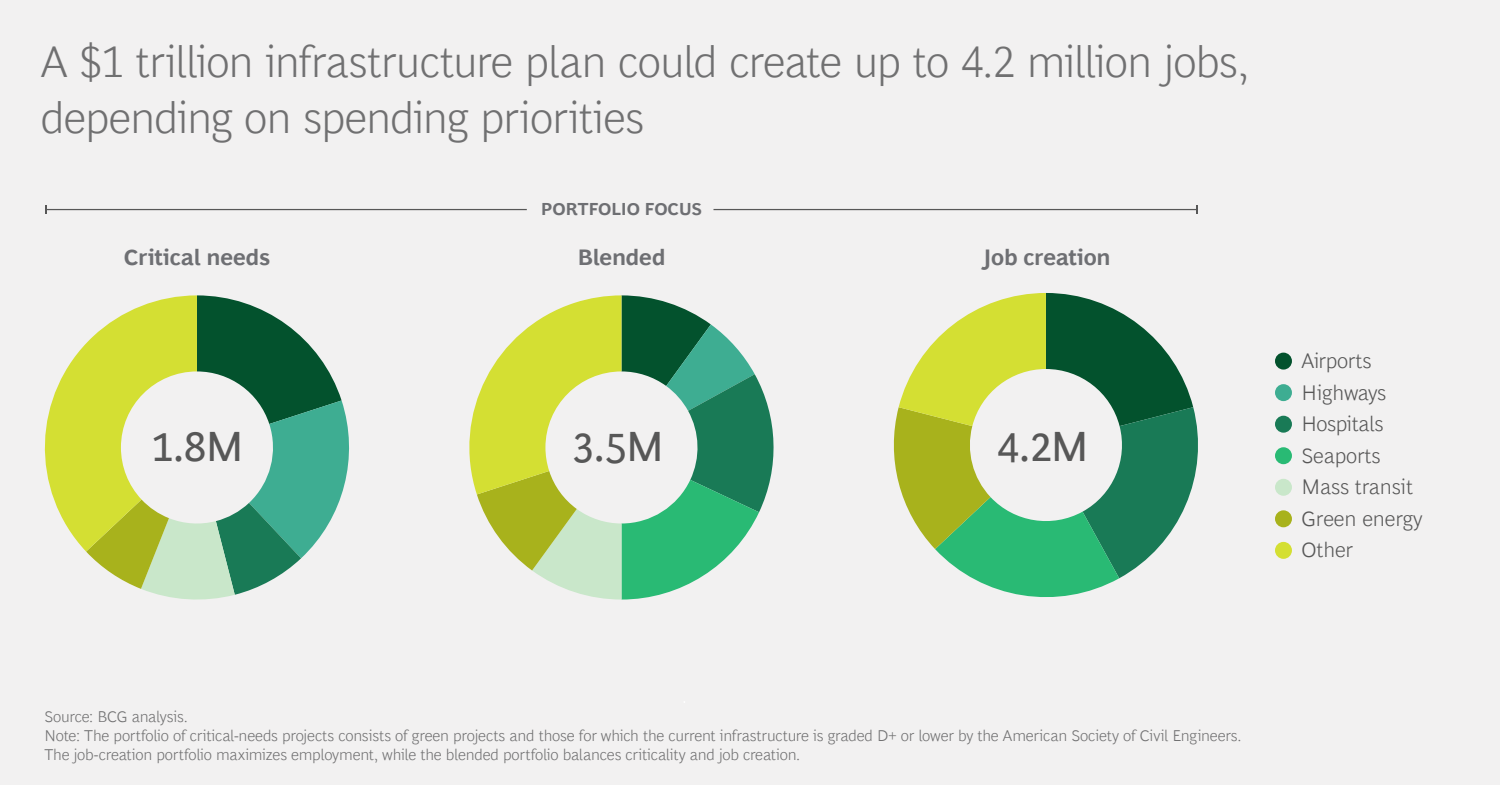
<style>
.page{position:relative;width:1500px;height:785px;background:#f2f1f1}
.page>*{position:absolute;margin:0;border:0;box-sizing:border-box;transform-origin:0 0}
.t1{font:300 44.38px/56.1px "Henderson BCG Sans";letter-spacing:-.025em;color:#707071}
.t2{font:42.38px "Henderson BCG Sans";color:#575757}
.t3{font:700 22.5px "Henderson BCG Sans";letter-spacing:-.01em;color:#6e6f73}
.t4{font:300 21.25px/31.5px "Henderson BCG Sans";letter-spacing:-.005em;color:#575757}
.t5{font:700 17.5px "Henderson BCG Sans";letter-spacing:-.015em;color:#6e6f73}
.t6{font:300 15.75px/18.9px "Henderson BCG Sans";letter-spacing:-.015em;color:#707071}
</style>
<div class="page">
<hr style="left:46px;top:209px;width:481px;height:1px;background:#575757">
<hr style="left:714px;top:209px;width:483px;height:1px;background:#575757">
<svg style="left:44px;top:295px;width:305px;height:305px"></svg>
<svg style="left:469px;top:295px;width:305px;height:305px"></svg>
<svg style="left:893px;top:293px;width:305px;height:304px"></svg>
<div style="left:1275px;top:353px;width:17px;height:17px;background:#03522d;border-radius:50%"></div>
<div style="left:1275px;top:384px;width:17px;height:17px;background:#3ead92;border-radius:50%"></div>
<div style="left:1275px;top:416px;width:17px;height:17px;background:#197a56;border-radius:50%"></div>
<div style="left:1275px;top:447px;width:17px;height:17px;background:#29ba74;border-radius:50%"></div>
<div style="left:1275px;top:479px;width:17px;height:17px;background:#c9e7ca;border-radius:50%"></div>
<div style="left:1275px;top:510px;width:17px;height:17px;background:#a8b21c;border-radius:50%"></div>
<div style="left:1275px;top:542px;width:17px;height:17px;background:#d4df33;border-radius:50%"></div>
<h1 class="t1" style="left:41px;top:30px;width:1210px">A $1 trillion infrastructure plan could create up to 4.2 million jobs, depending on spending priorities</h1>
<p class="t5" style="left:541px;top:196px;width:163px">PORTFOLIO FOCUS</p>
<h3 class="t3" style="left:124px;top:241px;width:148px">Critical needs</h3>
<h3 class="t3" style="left:577px;top:241px;width:90px">Blended</h3>
<h3 class="t3" style="left:984px;top:241px;width:129px">Job creation</h3>
<h2 class="t2" style="left:151px;top:416px;width:94px">1.8M</h2>
<h2 class="t2" style="left:572px;top:416px;width:93px">3.5M</h2>
<h2 class="t2" style="left:997px;top:416px;width:93px">4.2M</h2>
<h3 class="t4" style="left:1302px;top:344px;width:123px">Airports<br>Highways<br>Hospitals<br>Seaports<br>Mass transit<br>Green energy<br>Other</h3>
<p class="t6" style="left:44px;top:706px;width:1199px">Source: BCG analysis.<br>Note: The portfolio of critical-needs projects consists of green projects and those for which the current infrastructure is graded D+ or lower by the American Society of Civil Engineers.<br>The job-creation portfolio maximizes employment, while the blended portfolio balances criticality and job creation.</p>
</div>
